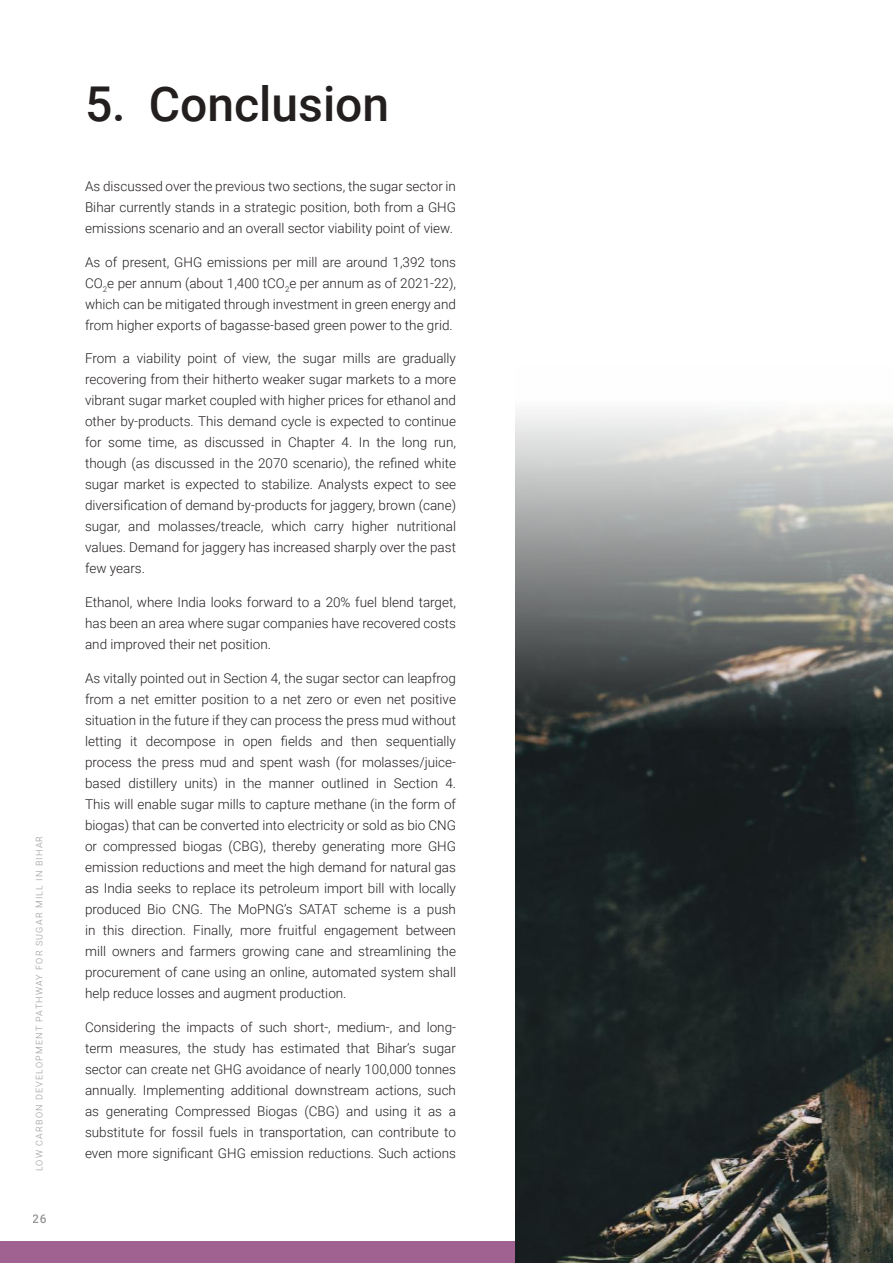
<style>
.page{position:relative;width:893px;height:1263px;background:#fff}
.page>*{position:absolute;margin:0;border:0;box-sizing:border-box;transform-origin:0 0}
.t1{font:500 48px "Roboto";color:#241f1f}
.t2{font:300 13.5px/21px "Roboto";color:#241f1f;text-align:justify}
.t3{font:500 12px "Roboto";color:#969698}
.t4{font:300 9px "Roboto";letter-spacing:.135em;color:#969698}
</style>
<div class="page">
<div style="left:0;top:1242px;width:893px;height:21px;background:#9f6291"></div>
<img style="left:516px;top:411px;width:377px;height:852px">
<p class="t4" style="left:33px;top:1171px;width:337px;rotate:-90deg">LOW CARBON DEVELOPMENT PATHWAY FOR SUGAR MILL IN BIHAR</p>
<p class="t3" style="left:33px;top:1211px;width:15px">26</p>
<h1 class="t1" style="left:85px;top:70px;width:306px">5. Conclusion</h1>
<p class="t2" style="left:85px;top:175px;width:372px">As discussed over the previous two sections, the sugar sector in Bihar currently stands in a strategic position, both from a GHG emissions scenario and an overall sector viability point of view.</p>
<p class="t2" style="left:85px;top:251px;width:372px">As of present, GHG emissions per mill are around 1,392 tons CO<sub>2</sub>e per annum (about 1,400 tCO<sub>2</sub>e per annum as of 2021-22), which can be mitigated through investment in green energy and from higher exports of bagasse-based green power to the grid.</p>
<p class="t2" style="left:85px;top:348px;width:372px">From a viability point of view, the sugar mills are gradually recovering from their hitherto weaker sugar markets to a more vibrant sugar market coupled with higher prices for ethanol and other by-products. This demand cycle is expected to continue for some time, as discussed in Chapter 4. In the long run, though (as discussed in the 2070 scenario), the refined white sugar market is expected to stabilize. Analysts expect to see diversification of demand by-products for jaggery, brown (cane) sugar, and molasses/treacle, which carry higher nutritional values. Demand for jaggery has increased sharply over the past few years.</p>
<p class="t2" style="left:85px;top:591px;width:372px">Ethanol, where India looks forward to a 20% fuel blend target, has been an area where sugar companies have recovered costs and improved their net position.</p>
<p class="t2" style="left:85px;top:667px;width:373px">As vitally pointed out in Section 4, the sugar sector can leapfrog from a net emitter position to a net zero or even net positive situation in the future if they can process the press mud without letting it decompose in open fields and then sequentially process the press mud and spent wash (for molasses/juice&shy;based distillery units) in the manner outlined in Section 4.<br>This will enable sugar mills to capture methane (in the form of biogas) that can be converted into electricity or sold as bio CNG or compressed biogas (CBG), thereby generating more GHG emission reductions and meet the high demand for natural gas as India seeks to replace its petroleum import bill with locally produced Bio CNG. The MoPNG’s SATAT scheme is a push in this direction. Finally, more fruitful engagement between mill owners and farmers growing cane and streamlining the procurement of cane using an online, automated system shall help reduce losses and augment production.</p>
<p class="t2" style="left:85px;top:1016px;width:372px">Considering the impacts of such short-, medium-, and long&shy;term measures, the study has estimated that Bihar’s sugar sector can create net GHG avoidance of nearly 100,000 tonnes annually. Implementing additional downstream actions, such as generating Compressed Biogas (CBG) and using it as a substitute for fossil fuels in transportation, can contribute to even more significant GHG emission reductions. Such actions</p>
</div>
